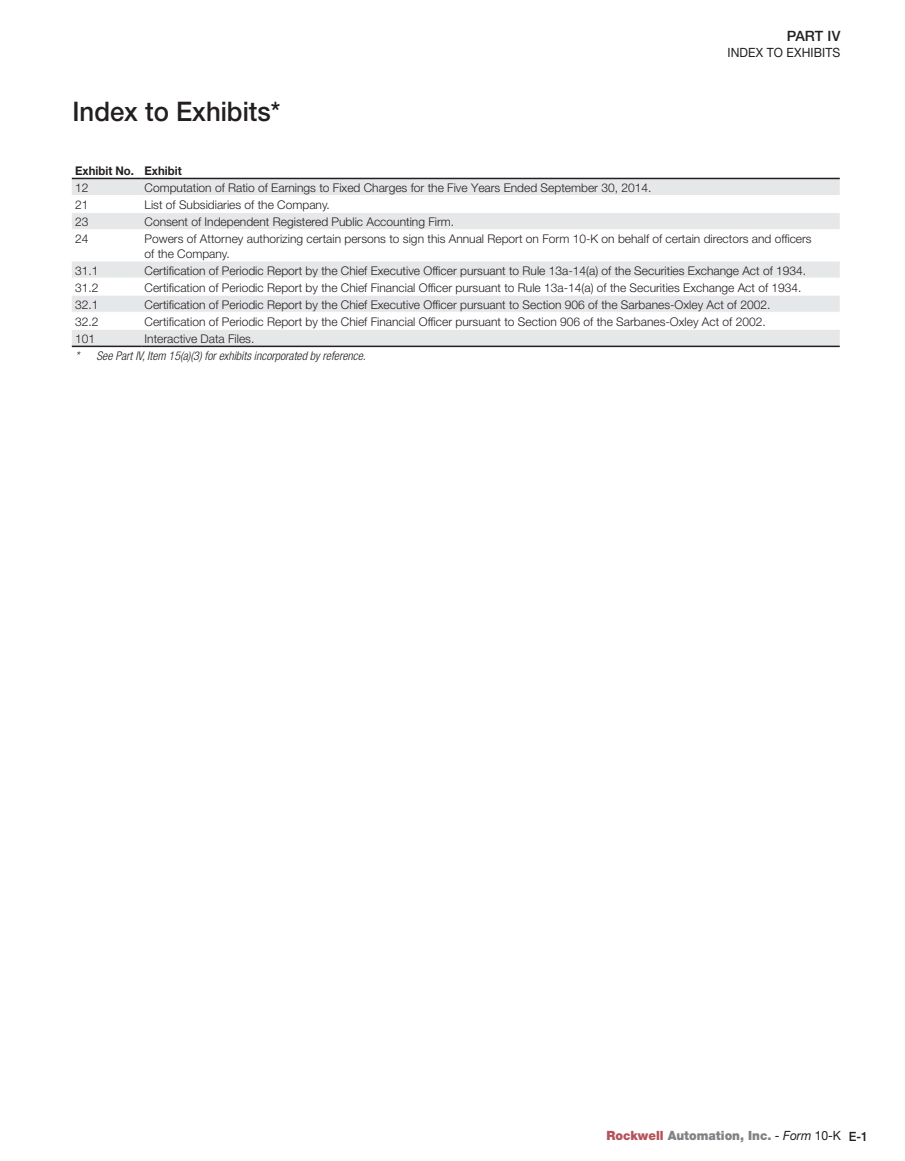
<style>
.page{position:relative;width:905px;height:1161px;background:#fff}
.page>*{position:absolute;margin:0;border:0;box-sizing:border-box;transform-origin:0 0}
.titre1_index_exhibit{font:500 27px "Helvetica Neue LT Std";color:#231f20;scale:.95 1}
.t1{font:500 14.25px "Helvetica Neue LT Std";color:#231f20}
.t2{font:900 12.75px "Helvetica Neue LT Std";color:#808285;scale:.95 1}
.t3{font:12.75px "Helvetica Neue LT Std";letter-spacing:.01em;color:#231f20;scale:.95 1}
.t4{font:300 12px/14.2px "Helvetica Neue LT Std";color:#231f20}
.t5{font:italic 300 condensed 12px "Helvetica Neue LT Std";color:#231f20}
.t6{font:700 12px "Helvetica Neue LT Std";color:#231f20;scale:.95 1}
.s1{color:#b5525a}
.s2{font-weight:400;color:#231f20}
.s3{font-weight:400;font-style:italic;color:#231f20}
.s4{font-weight:500;color:#231f20}
</style>
<div class="page">
<svg style="left:72px;top:179px;width:767px;height:167px"></svg>
<hr style="left:72px;top:195px;width:69px;height:1px;background:#fff">
<hr style="left:141px;top:195px;width:698px;height:1px;background:#fff">
<hr style="left:72px;top:212px;width:69px;height:1px;background:#fff">
<hr style="left:141px;top:212px;width:698px;height:1px;background:#fff">
<hr style="left:72px;top:229px;width:69px;height:1px;background:#fff">
<hr style="left:141px;top:229px;width:698px;height:1px;background:#fff">
<hr style="left:72px;top:261px;width:69px;height:1px;background:#fff">
<hr style="left:141px;top:261px;width:698px;height:1px;background:#fff">
<hr style="left:72px;top:278px;width:69px;height:1px;background:#fff">
<hr style="left:141px;top:278px;width:698px;height:1px;background:#fff">
<hr style="left:72px;top:295px;width:69px;height:1px;background:#fff">
<hr style="left:141px;top:295px;width:698px;height:1px;background:#fff">
<hr style="left:72px;top:312px;width:69px;height:1px;background:#fff">
<hr style="left:72px;top:329px;width:69px;height:1px;background:#fff">
<hr style="left:141px;top:312px;width:698px;height:1px;background:#fff">
<hr style="left:141px;top:329px;width:698px;height:1px;background:#fff">
<hr style="left:72px;top:178px;width:69px;height:1px;background:#231f20">
<hr style="left:141px;top:178px;width:698px;height:1px;background:#231f20">
<hr style="left:72px;top:346px;width:69px;height:1px;background:#231f20">
<hr style="left:141px;top:346px;width:698px;height:1px;background:#231f20">
<p class="titre1_index_exhibit" style="left:72px;top:96px;width:220px">Index to Exhibits*</p>
<p class="t1" style="left:786px;top:28px;width:19px">PART</p>
<p class="t1" style="left:827px;top:28px;width:14px">IV</p>
<p class="t3" style="left:727px;top:44px;width:120px">INDEX TO EXHIBITS</p>
<p class="t6" style="left:75px;top:163px;width:114px">Exhibit No. Exhibit</p>
<p class="t4" style="left:75px;top:181px;width:15px">12</p>
<p class="t4" style="left:144px;top:181px;width:508px">Computation of Ratio of Earnings to Fixed Charges for the Five Years Ended September 30, 2014.</p>
<p class="t4" style="left:75px;top:198px;width:15px">21</p>
<p class="t4" style="left:144px;top:198px;width:187px">List of Subsidiaries of the Company.</p>
<p class="t4" style="left:75px;top:215px;width:15px">23</p>
<p class="t4" style="left:144px;top:215px;width:311px">Consent of Independent Registered Public Accounting Firm.</p>
<p class="t4" style="left:75px;top:232px;width:15px">24</p>
<p class="t4" style="left:144px;top:232px;width:668px">Powers of Attorney authorizing certain persons to sign this Annual Report on Form 10-K on behalf of certain directors and officers of the Company.</p>
<p class="t4" style="left:75px;top:263px;width:25px">31.1</p>
<p class="t4" style="left:144px;top:263px;width:663px">Certification of Periodic Report by the Chief Executive Officer pursuant to Rule 13a-14(a) of the Securities Exchange Act of 1934.</p>
<p class="t4" style="left:75px;top:280px;width:25px">31.2</p>
<p class="t4" style="left:144px;top:280px;width:658px">Certification of Periodic Report by the Chief Financial Officer pursuant to Rule 13a-14(a) of the Securities Exchange Act of 1934.</p>
<p class="t4" style="left:75px;top:297px;width:25px">32.1</p>
<p class="t4" style="left:144px;top:297px;width:627px">Certification of Periodic Report by the Chief Executive Officer pursuant to Section 906 of the Sarbanes-Oxley Act of 2002.</p>
<p class="t4" style="left:75px;top:314px;width:25px">32.2</p>
<p class="t4" style="left:144px;top:314px;width:622px">Certification of Periodic Report by the Chief Financial Officer pursuant to Section 906 of the Sarbanes-Oxley Act of 2002.</p>
<p class="t4" style="left:75px;top:331px;width:22px">101</p>
<p class="t4" style="left:144px;top:331px;width:111px">Interactive Data Files.</p>
<p class="t5" style="left:75px;top:349px;width:292px">* See Part IV, Item 15(a)(3) for exhibits incorporated by reference.</p>
<p class="t2" style="left:606px;top:1127px;width:277px"><span class="s1">Rockwell</span> Automation, Inc. <span class="s2">-</span> <span class="s3">Form</span> <span class="s2">10-K</span> <span class="s4">E-1</span></p>
</div>
